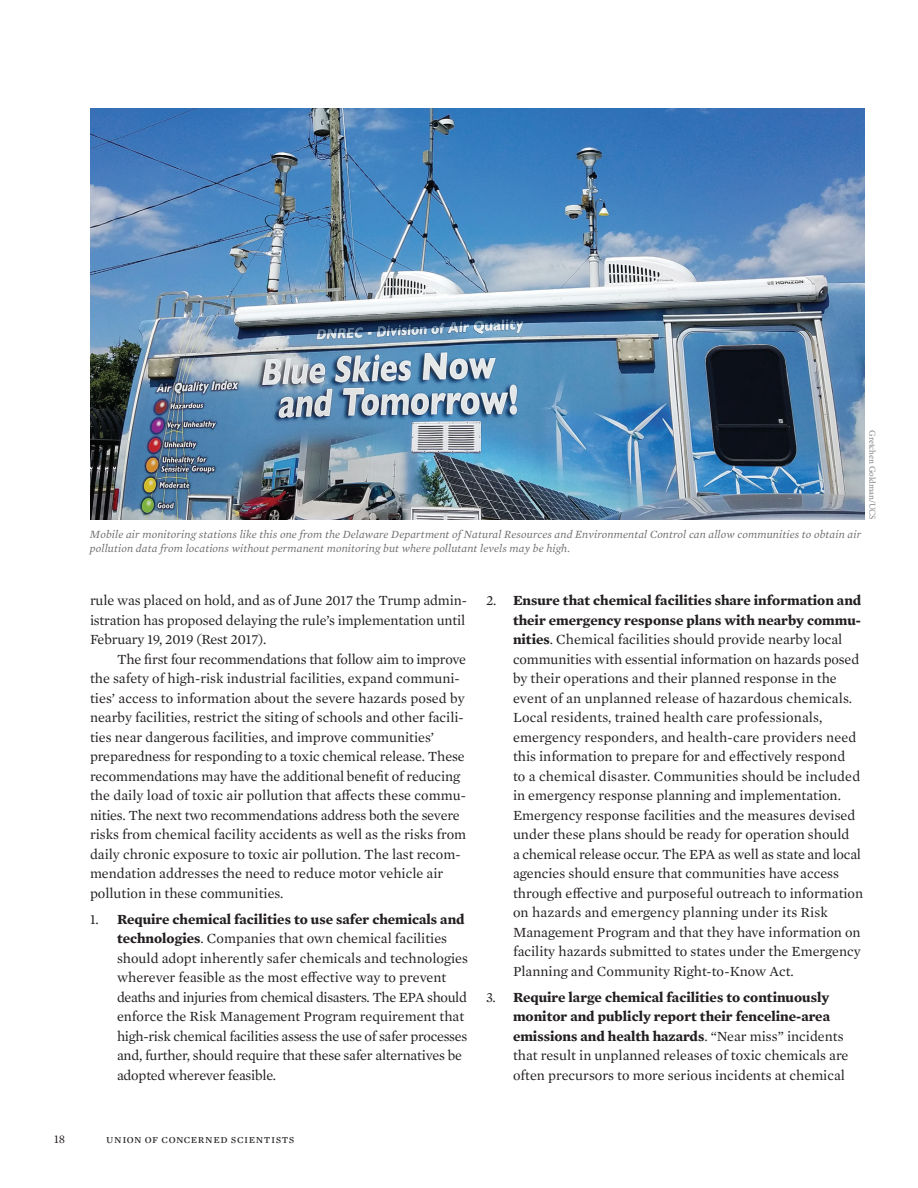
<style>
.page{position:relative;width:918px;height:1188px;background:#fff}
.page>*{position:absolute;margin:0;border:0;box-sizing:border-box;transform-origin:0 0}
.t1{font:14.25px/19.5px "Mercury Text G1";color:#231f20}
.t2{font:12px "Mercury Text G1";letter-spacing:.045em;color:#231f20}
.t3{font:italic 11.25px/13.5px "Mercury Text G1";letter-spacing:.01em;color:#6c6d70}
.t4{font:9px "Minion Pro";letter-spacing:-.005em;color:#808285}
.s1{font-weight:700}
</style>
<div class="page">
<img style="left:90px;top:108px;width:774px;height:412px">
<p class="t4" style="left:879px;top:430px;width:91px;rotate:90deg">Gretchen Goldman/UCS</p>
<p class="t3" style="left:90px;top:527px;width:773px">Mobile air monitoring stations like this one from the Delaware Department of Natural Resources and Environmental Control can allow communities to obtain air pollution data from locations without permanent monitoring but where pollutant levels may be high.</p>
<p class="t1" style="left:90px;top:590px;width:378px;text-align:justify">rule was placed on hold, and as of June 2017 the Trump admin&shy;istration has proposed delaying the rule’s implementation until February 19, 2019 (Rest 2017).</p>
<p class="t1" style="left:90px;top:649px;width:378px;text-indent:27px">The first four recommendations that follow aim to improve the safety of high-risk industrial facilities, expand communi&shy;ties’ access to information about the severe hazards posed by nearby facilities, restrict the siting of schools and other facili&shy;ties near dangerous facilities, and improve communities’ preparedness for responding to a toxic chemical release. These recommendations may have the additional benefit of reducing the daily load of toxic air pollution that affects these commu&shy;nities. The next two recommendations address both the severe risks from chemical facility accidents as well as the risks from daily chronic exposure to toxic air pollution. The last recom&shy;mendation addresses the need to reduce motor vehicle air pollution in these communities.</p>
<p class="t1" style="left:117px;top:909px;width:352px;text-indent:-27px">1. <span class="s1">Require chemical facilities to use safer chemicals and technologies</span>. Companies that own chemical facilities should adopt inherently safer chemicals and technologies wherever feasible as the most effective way to prevent deaths and injuries from chemical disasters. The EPA should enforce the Risk Management Program requirement that high-risk chemical facilities assess the use of safer processes and, further, should require that these safer alternatives be adopted wherever feasible.</p>
<p class="t1" style="left:513px;top:590px;width:352px;text-indent:-27px">2. <span class="s1">Ensure that chemical facilities share information and their emergency response plans with nearby commu&shy;nities</span>. Chemical facilities should provide nearby local communities with essential information on hazards posed by their operations and their planned response in the event of an unplanned release of hazardous chemicals.<br>Local residents, trained health care professionals, emergency responders, and health-care providers need this information to prepare for and effectively respond<br>to a chemical disaster. Communities should be included in emergency response planning and implementation.<br>Emergency response facilities and the measures devised under these plans should be ready for operation should<br>a chemical release occur. The EPA as well as state and local agencies should ensure that communities have access through effective and purposeful outreach to information on hazards and emergency planning under its Risk Management Program and that they have information on facility hazards submitted to states under the Emergency Planning and Community Right-to-Know Act.</p>
<p class="t1" style="left:513px;top:987px;width:337px;text-indent:-27px">3. <span class="s1">Require large chemical facilities to continuously monitor and publicly report their fenceline-area emissions and health hazards</span>. “Near miss” incidents that result in unplanned releases of toxic chemicals are often precursors to more serious incidents at chemical</p>
<p class="t2" style="left:54px;top:1130px;width:13px">18</p>
<p class="t2" style="left:106px;top:1130px;width:190px">union of concerned scientists</p>
</div>
